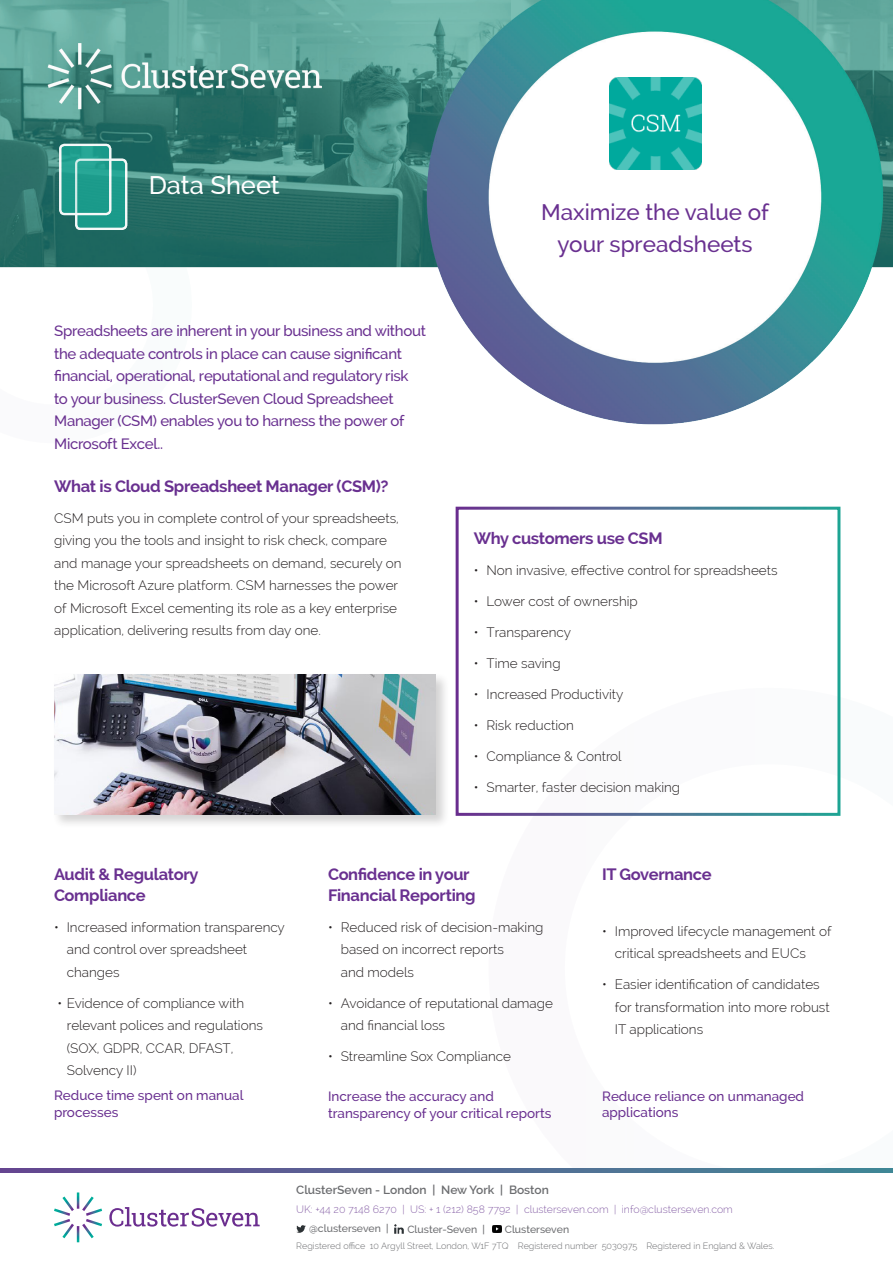
<style>
.page{position:relative;width:893px;height:1263px;background:#fff}
.page>*{position:absolute;margin:0;border:0;box-sizing:border-box;transform-origin:0 0}
.t1{font:500 25.5px "Raleway";color:#fff}
.t2{font:500 22.5px/31.5px "Raleway";color:#693090;text-align:center}
.t3{font:700 16.5px/21px "Raleway";letter-spacing:-.02em;color:#693090}
.t4{font:500 15px/22.5px "Raleway";letter-spacing:-.02em;color:#693090}
.t5{font:300 13.5px/22.5px "Raleway";color:#231f20}
.t6{font:500 13.5px/16.5px "Raleway";color:#693090}
.t7{font:600 12px "Raleway";color:#6c6d70}
.t8{font:300 10.5px "Raleway";color:#8a65a9}
.t9{font:500 10.5px "Raleway";color:#6c6d70}
.t10{font:300 9px "Raleway";color:#6c6d70}
</style>
<div class="page">
<img style="left:0;top:0;width:893px;height:425px">
<svg style="left:0;top:166px;width:193px;height:259px"></svg>
<svg style="left:0;top:1168px;width:893px;height:5px;background:#546793"></svg>
<svg style="left:297px;top:1225px;width:8px;height:8px"></svg>
<svg style="left:395px;top:1224px;width:9px;height:9px"></svg>
<svg style="left:492px;top:1226px;width:9px;height:6px"></svg>
<svg style="left:54px;top:1192px;width:48px;height:50px"></svg>
<svg style="left:109px;top:1207px;width:151px;height:19px"></svg>
<div style="left:52px;top:672px;width:398px;height:156px;background:#231f20;opacity:.2"></div>
<img style="left:54px;top:674px;width:382px;height:140px">
<div style="left:76px;top:160px;width:50px;height:69px;background:linear-gradient(to right,#19998a,#1c9b8c);border-radius:4px"></div>
<div style="left:60px;top:145px;width:50px;height:69px;background:linear-gradient(to right,#1e9e8e,#1e9d8d);border-radius:4px"></div>
<div style="left:75px;top:159px;width:52px;height:71px;border:2px solid #fff;border-radius:4px"></div>
<div style="left:59px;top:144px;width:52px;height:71px;border:2px solid #fff;border-radius:4px"></div>
<div style="left:456px;top:507px;width:384px;height:309px;border:3px solid #fff"></div>
<img style="left:610px;top:78px;width:92px;height:91px">
<p class="t1" style="left:149px;top:170px;width:132px">Data Sheet</p>
<p class="t4" style="left:54px;top:320px;width:373px">Spreadsheets are inherent in your business and without the adequate controls in place can cause significant financial, operational, reputational and regulatory risk to your business. ClusterSeven Cloud Spreadsheet Manager (CSM) enables you to harness the power of Microsoft Excel..</p>
<p class="t3" style="left:54px;top:475px;width:336px">What is Cloud Spreadsheet Manager (CSM)?</p>
<p class="t5" style="left:54px;top:507px;width:349px">CSM puts you in complete control of your spreadsheets, giving you the tools and insight to risk check, compare and manage your spreadsheets on demand, securely on the Microsoft Azure platform. CSM harnesses the power of Microsoft Excel cementing its role as a key enterprise application, delivering results from day one.</p>
<p class="t2" style="left:541px;top:196px;width:230px">Maximize the value of your spreadsheets</p>
<p class="t3" style="left:474px;top:527px;width:190px">Why customers use CSM</p>
<p class="t5" style="left:474px;top:559px;width:305px">• Non invasive, effective control for spreadsheets</p>
<p class="t5" style="left:474px;top:590px;width:166px">• Lower cost of ownership</p>
<p class="t5" style="left:474px;top:621px;width:99px">• Transparency</p>
<p class="t5" style="left:474px;top:652px;width:88px">• Time saving</p>
<p class="t5" style="left:474px;top:683px;width:151px">• Increased Productivity</p>
<p class="t5" style="left:474px;top:714px;width:102px">• Risk reduction</p>
<p class="t5" style="left:474px;top:745px;width:149px">• Compliance &amp; Control</p>
<p class="t5" style="left:474px;top:776px;width:208px">• Smarter, faster decision making</p>
<p class="t3" style="left:54px;top:863px;width:146px">Audit &amp; Regulatory<br>Compliance</p>
<p class="t5" style="left:67px;top:916px;width:220px;text-indent:-13px">• Increased information transparency and control over spreadsheet changes</p>
<p class="t5" style="left:67px;top:992px;width:198px;text-indent:-9px">• Evidence of compliance with relevant polices and regulations (SOX, GDPR, CCAR, DFAST,<br>Solvency II)</p>
<p class="t6" style="left:54px;top:1087px;width:191px">Reduce time spent on manual processes</p>
<p class="t3" style="left:328px;top:863px;width:149px">Confidence in your<br>Financial Reporting</p>
<p class="t5" style="left:341px;top:916px;width:204px;text-indent:-13px">• Reduced risk of decision-making based on incorrect reports<br>and models</p>
<p class="t5" style="left:341px;top:992px;width:214px;text-indent:-13px">• Avoidance of reputational damage and financial loss</p>
<p class="t5" style="left:328px;top:1045px;width:184px">• Streamline Sox Compliance</p>
<p class="t6" style="left:328px;top:1088px;width:225px">Increase the accuracy and transparency of your critical reports</p>
<p class="t3" style="left:602px;top:863px;width:111px">IT Governance</p>
<p class="t5" style="left:615px;top:920px;width:218px;text-indent:-13px">• Improved lifecycle management of critical spreadsheets and EUCs</p>
<p class="t5" style="left:615px;top:973px;width:216px;text-indent:-13px">• Easier identification of candidates for transformation into more robust<br>IT applications</p>
<p class="t6" style="left:602px;top:1088px;width:204px">Reduce reliance on unmanaged applications</p>
<p class="t7" style="left:296px;top:1183px;width:254px">ClusterSeven - London | New York | Boston</p>
<p class="t8" style="left:296px;top:1203px;width:438px">UK: +44 20 7148 6270 | US: + 1 (212) 858 7792 | clusterseven.com | info@clusterseven.com</p>
<p class="t9" style="left:309px;top:1222px;width:81px">@clusterseven |</p>
<p class="t9" style="left:407px;top:1223px;width:79px">Cluster-Seven |</p>
<p class="t9" style="left:505px;top:1223px;width:66px">Clusterseven</p>
<p class="t10" style="left:296px;top:1240px;width:480px">Registered office 10 Argyll Street, London, W1F 7TQ Registered number 5030975 Registered in England &amp; Wales.</p>
</div>
